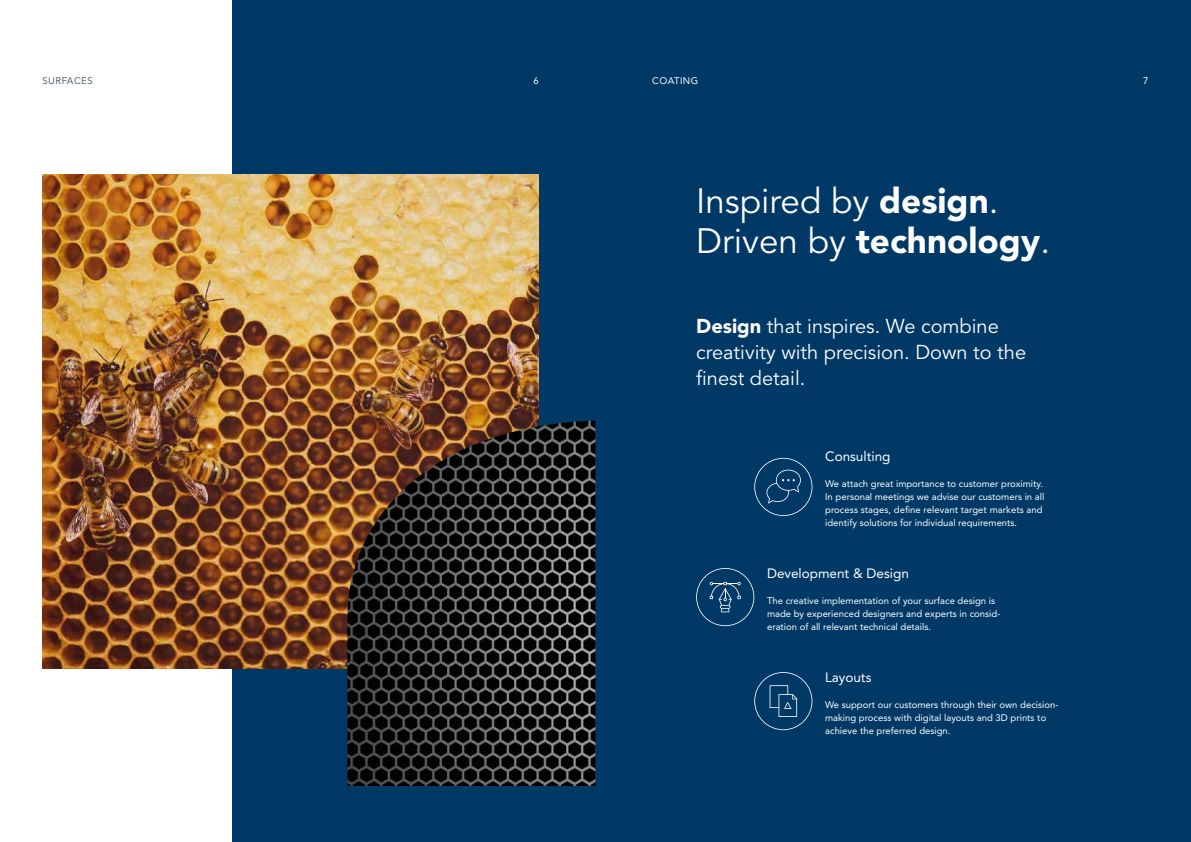
<style>
.page{position:relative;width:1191px;height:842px;background:#fff}
.page>*{position:absolute;margin:0;border:0;box-sizing:border-box;transform-origin:0 0}
.t1{font:35px/40px "Avenir LT Std";color:#fff}
.t2{font:20px/26px "Avenir LT Std";color:#fff}
.t3{font:13.5px "Avenir LT Std";color:#fff}
.t4{font:9.5px/13px "Avenir LT Std";color:#fff}
.t5{font:9.5px "Avenir LT Std";letter-spacing:.05em;color:#54616c}
.t6{font:9.5px "Avenir LT Std";letter-spacing:.05em;color:#fff}
.s1{font-weight:900}
</style>
<div class="page">
<div style="left:232px;top:0;width:959px;height:842px;background:#003866"></div>
<img style="left:43px;top:175px;width:496px;height:494px">
<img style="left:347px;top:421px;width:248px;height:365px">
<svg style="left:754px;top:458px;width:58px;height:58px"></svg>
<svg style="left:696px;top:568px;width:58px;height:58px"></svg>
<svg style="left:754px;top:672px;width:58px;height:58px"></svg>
<p class="t5" style="left:43px;top:75px;width:52px">SURFACES</p>
<p class="t4" style="left:533px;top:74px;width:7px">6</p>
<p class="t6" style="left:652px;top:75px;width:47px">COATING</p>
<p class="t4" style="left:1143px;top:74px;width:7px">7</p>
<h1 class="t1" style="left:696px;top:182px;width:355px">Inspired by <span class="s1">design</span>.<br>Driven by <span class="s1">technology</span>.</h1>
<h2 class="t2" style="left:696px;top:314px;width:331px"><span class="s1">Design</span> that inspires. We combine creativity with precision. Down to the finest detail.</h2>
<h3 class="t3" style="left:825px;top:448px;width:67px">Consulting</h3>
<p class="t4" style="left:825px;top:477px;width:221px">We attach great importance to customer proximity.<br>In personal meetings we advise our customers in all process stages, define relevant target markets and identify solutions for individual requirements.</p>
<h3 class="t3" style="left:767px;top:565px;width:143px">Development &amp; Design</h3>
<p class="t4" style="left:767px;top:594px;width:235px">The creative implementation of your surface design is made by experienced designers and experts in consid&shy;eration of all relevant technical details.</p>
<h3 class="t3" style="left:825px;top:669px;width:48px">Layouts</h3>
<p class="t4" style="left:825px;top:698px;width:235px">We support our customers through their own decision&shy;making process with digital layouts and 3D prints to achieve the preferred design.</p>
</div>
